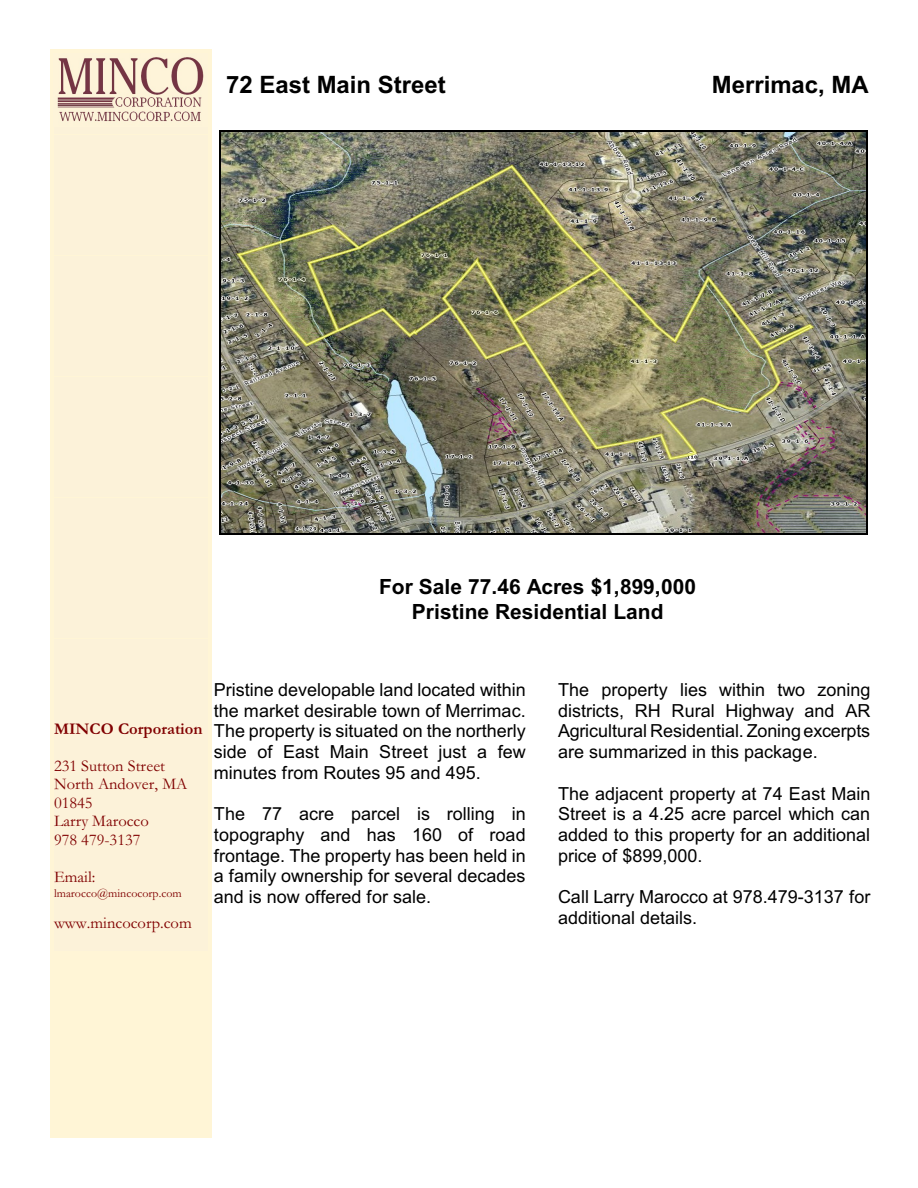
<style>
.page{position:relative;width:918px;height:1188px;background:#fff}
.page>*{position:absolute;margin:0;border:0;box-sizing:border-box;transform-origin:0 0}
.t1{font:700 24px "Arial";color:#000}
.t2{font:700 21px/24.9px "Arial";color:#000;text-align:center}
.t3{font:18px/20.7px "Arial";color:#000;text-align:justify}
.t4{font:16.5px/18.6px "Garamond";color:#800000}
.t5{font:700 16.5px "Garamond";color:#800000}
.t6{font:12px "Garamond";color:#800000}
</style>
<div class="page">
<img style="left:221px;top:131px;width:645px;height:403px">
<hr style="left:220px;top:130px;width:1px;height:405px;background:#000">
<hr style="left:866px;top:130px;width:2px;height:405px;background:#000">
<hr style="left:220px;top:130px;width:647px;height:1px;background:#000">
<hr style="left:220px;top:534px;width:647px;height:1px;background:#000">
<div style="left:50px;top:50px;width:161px;height:1088px;background:#fff5d6"></div>
<img style="left:57px;top:57px;width:147px;height:65px">
<h1 class="t1" style="left:226px;top:75px;width:221px">72 East Main Street</h1>
<h1 class="t1" style="left:712px;top:75px;width:158px">Merrimac, MA</h1>
<p class="t2" style="left:379px;top:576px;width:318px">For Sale 77.46 Acres $1,899,000<br>Pristine Residential Land</p>
<p class="t5" style="left:54px;top:723px;width:150px">MINCO Corporation</p>
<p class="t4" style="left:54px;top:758px;width:135px">231 Sutton Street<br>North Andover, MA<br>01845<br>Larry Marocco<br>978 479-3137</p>
<p class="t4" style="left:54px;top:869px;width:43px">Email:</p>
<p class="t6" style="left:54px;top:889px;width:129px">lmarocco@mincocorp.com</p>
<p class="t4" style="left:54px;top:915px;width:139px">www.mincocorp.com</p>
<p class="t3" style="left:214px;top:681px;width:314px">Pristine developable land located within the market desirable town of Merrimac.<br>The property is situated on the northerly side of East Main Street just a few minutes from Routes 95 and 495.</p>
<p class="t3" style="left:214px;top:805px;width:313px">The 77 acre parcel is rolling in topography and has 160 of road frontage. The property has been held in a family ownership for several decades and is now offered for sale.</p>
<p class="t3" style="left:558px;top:681px;width:314px">The property lies within two zoning districts, RH Rural Highway and AR Agricultural Residential.Zoning excerpts are summarized in this package.</p>
<p class="t3" style="left:558px;top:785px;width:314px">The adjacent property at 74 East Main Street is a 4.25 acre parcel which can added to this property for an additional price of $899,000.</p>
<p class="t3" style="left:558px;top:888px;width:314px">Call Larry Marocco at 978.479-3137 for additional details.</p>
</div>
